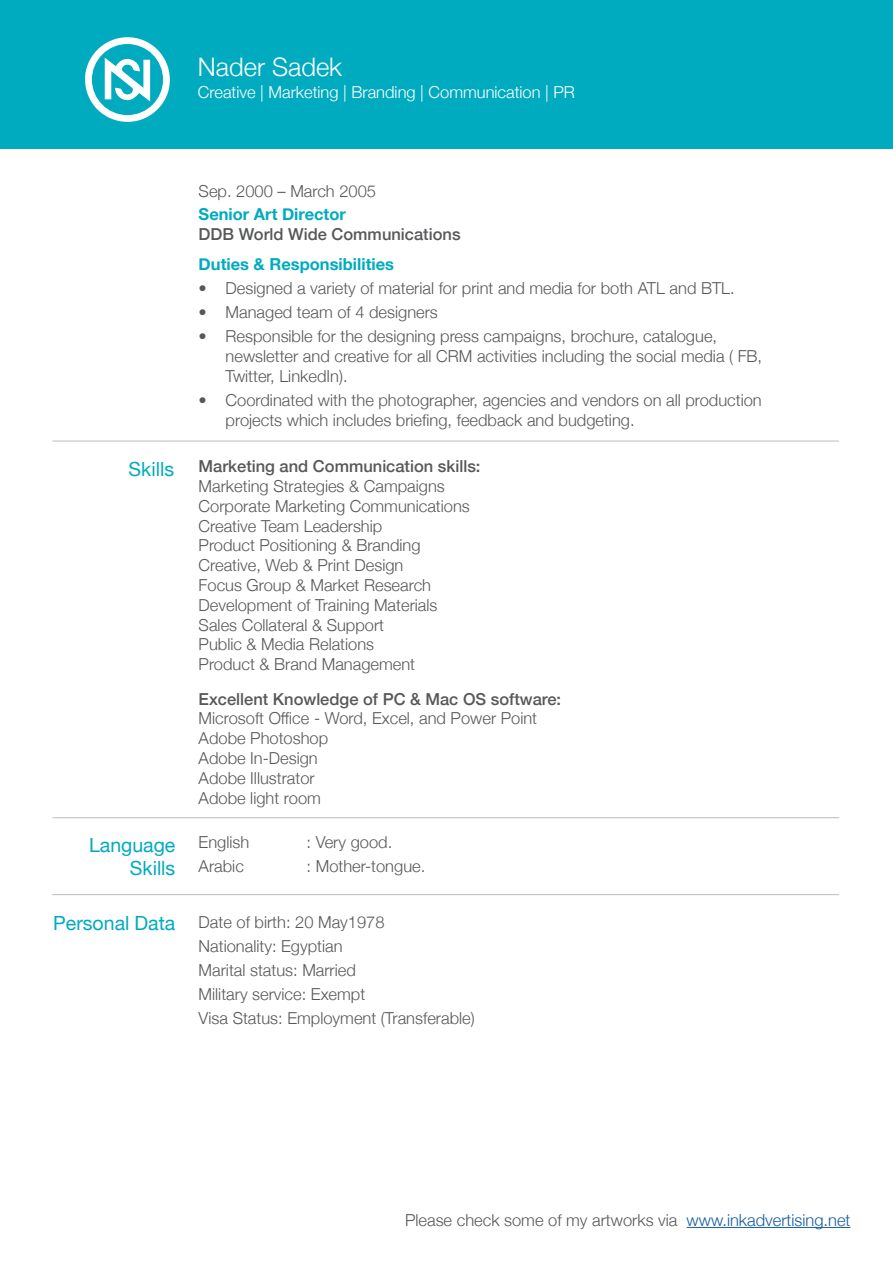
<style>
.page{position:relative;width:893px;height:1263px;background:#fff}
.page>*{position:absolute;margin:0;border:0;box-sizing:border-box;transform-origin:0 0}
.t1{font:300 25.5px "Helvetica Neue";color:#fff}
.t2{font:19.5px/23.4px "Helvetica Neue";color:#00abc0;text-align:right}
.t3{font:300 16.5px/19.8px "Helvetica Neue";color:#57585a}
.t4{font:500 16.5px "Helvetica Neue";color:#57585a}
.t5{font:300 16.5px "Helvetica Neue";color:#fff}
.t6{font:700 16.5px "Helvetica Neue";color:#00abc0}
.s1{color:#175d9e}
</style>
<div class="page">
<div style="left:0;top:0;width:893px;height:149px;background:#00abc0"></div>
<svg style="left:85px;top:37px;width:85px;height:85px"></svg>
<hr style="left:687px;top:1227px;width:163px;height:1px;background:#175d9e">
<hr style="left:52px;top:817px;width:787px;height:1px;background:#bcbdc0">
<hr style="left:52px;top:441px;width:787px;height:1px;background:#bcbdc0">
<hr style="left:52px;top:894px;width:787px;height:1px;background:#bcbdc0">
<h1 class="t1" style="left:198px;top:46px;width:146px">Nader Sadek</h1>
<p class="t5" style="left:198px;top:79px;width:378px">Creative | Marketing | Branding | Communication | PR</p>
<p class="t2" style="left:129px;top:458px;width:47px">Skills</p>
<p class="t2" style="left:89px;top:834px;width:88px">Language<br>Skills</p>
<p class="t3" style="left:199px;top:180px;width:179px">Sep. 2000 – March 2005</p>
<p class="t6" style="left:199px;top:201px;width:149px">Senior Art Director</p>
<p class="t4" style="left:199px;top:220px;width:263px">DDB World Wide Communications</p>
<p class="t6" style="left:199px;top:251px;width:197px">Duties &amp; Responsibilities</p>
<p class="t3" style="left:199px;top:277px;width:537px">• Designed a variety of material for print and media for both ATL and BTL.</p>
<p class="t3" style="left:199px;top:301px;width:241px">• Managed team of 4 designers</p>
<p class="t3" style="left:226px;top:325px;width:538px;text-indent:-27px">• Responsible for the designing press campaigns, brochure, catalogue, newsletter and creative for all CRM activities including the social media ( FB,<br>Twitter, LinkedIn).</p>
<p class="t3" style="left:226px;top:389px;width:538px;text-indent:-27px">• Coordinated with the photographer, agencies and vendors on all production projects which includes briefing, feedback and budgeting.</p>
<p class="t4" style="left:199px;top:453px;width:283px">Marketing and Communication skills:</p>
<p class="t3" style="left:199px;top:475px;width:248px">Marketing Strategies &amp; Campaigns</p>
<p class="t3" style="left:199px;top:495px;width:273px">Corporate Marketing Communications</p>
<p class="t3" style="left:199px;top:515px;width:185px">Creative Team Leadership</p>
<p class="t3" style="left:199px;top:534px;width:223px">Product Positioning &amp; Branding</p>
<p class="t3" style="left:199px;top:554px;width:206px">Creative, Web &amp; Print Design</p>
<p class="t3" style="left:199px;top:574px;width:234px">Focus Group &amp; Market Research</p>
<p class="t3" style="left:199px;top:594px;width:240px">Development of Training Materials</p>
<p class="t3" style="left:199px;top:614px;width:187px">Sales Collateral &amp; Support</p>
<p class="t3" style="left:199px;top:633px;width:177px">Public &amp; Media Relations</p>
<p class="t3" style="left:199px;top:653px;width:218px">Product &amp; Brand Management</p>
<p class="t4" style="left:199px;top:685px;width:364px">Excellent Knowledge of PC &amp; Mac OS software:</p>
<p class="t3" style="left:199px;top:707px;width:340px">Microsoft Office - Word, Excel, and Power Point</p>
<p class="t3" style="left:199px;top:727px;width:131px">Adobe Photoshop</p>
<p class="t3" style="left:199px;top:747px;width:121px">Adobe In-Design</p>
<p class="t3" style="left:199px;top:767px;width:118px">Adobe Illustrator</p>
<p class="t3" style="left:199px;top:787px;width:124px">Adobe light room</p>
<p class="t3" style="left:199px;top:831px;width:52px">English</p>
<p class="t3" style="left:307px;top:831px;width:87px">: Very good.</p>
<p class="t3" style="left:199px;top:855px;width:47px">Arabic</p>
<p class="t3" style="left:307px;top:855px;width:120px">: Mother-tongue.</p>
<p class="t2" style="left:53px;top:913px;width:124px">Personal Data</p>
<p class="t3" style="left:199px;top:911px;width:187px">Date of birth: 20 May1978</p>
<p class="t3" style="left:199px;top:935px;width:145px">Nationality: Egyptian</p>
<p class="t3" style="left:199px;top:959px;width:159px">Marital status: Married</p>
<p class="t3" style="left:199px;top:983px;width:168px">Military service: Exempt</p>
<p class="t3" style="left:199px;top:1007px;width:278px">Visa Status: Employment (Transferable)</p>
<p class="t3" style="left:405px;top:1209px;width:447px">Please check some of my artworks via <span class="s1">www.inkadvertising.net</span></p>
</div>
